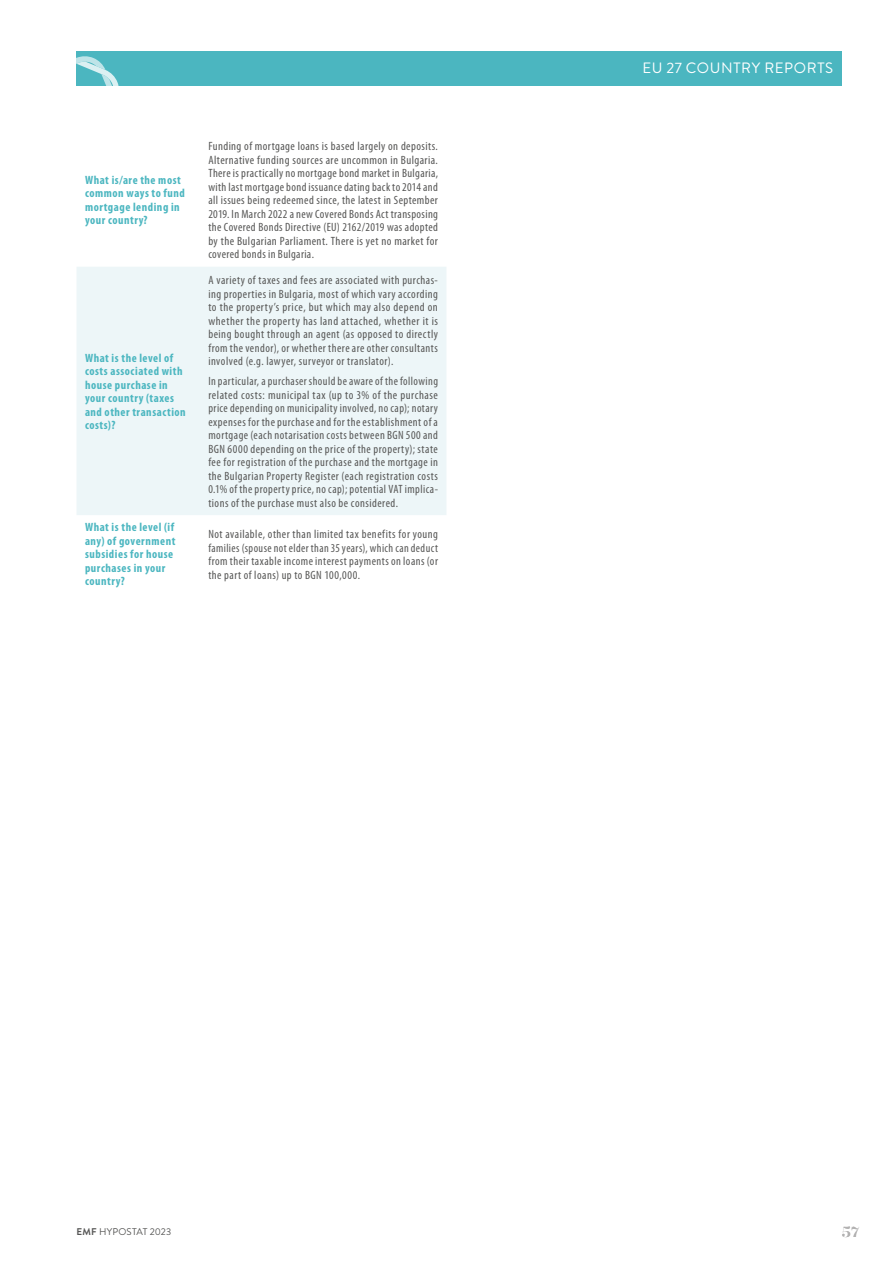
<style>
.page{position:relative;width:893px;height:1263px;background:#fff}
.page>*{position:absolute;margin:0;border:0;box-sizing:border-box;transform-origin:0 0}
.t1{font:500 16.5px "Majesti Banner";color:#b3b2b2}
.t2{font:15px "Brandon Grotesque";letter-spacing:.04em;color:#fff}
.t3{font:condensed 12px/13.5px "Myriad Pro";letter-spacing:.04em;color:#575756;text-align:justify}
.t4{font:700 condensed 12px/13.5px "Myriad Pro";letter-spacing:.045em;color:#4bb6c0}
.t5{font:9.75px "Brandon Grotesque";letter-spacing:.01em;color:#575756}
.s1{font-weight:700}
</style>
<div class="page">
<div style="left:76px;top:51px;width:766px;height:34px;background:#4bb6c0"></div>
<svg style="left:76px;top:56px;width:43px;height:29px"></svg>
<div style="left:77px;top:267px;width:369px;height:248px;background:#edf6f8"></div>
<p class="t4" style="left:85px;top:173px;width:101px">What is/are the most common ways to fund mortgage lending in your country?</p>
<p class="t4" style="left:85px;top:351px;width:102px">What is the level of costs associated with house purchase in your country (taxes and other transaction costs)?</p>
<p class="t3" style="left:208px;top:140px;width:231px">Funding of mortgage loans is based largely on deposits.<br>Alternative funding sources are uncommon in Bulgaria.<br>There is practically no mortgage bond market in Bulgaria, with last mortgage bond issuance dating back to 2014 and all issues being redeemed since, the latest in September 2019. In March 2022 a new Covered Bonds Act transposing the Covered Bonds Directive (EU) 2162/2019 was adopted by the Bulgarian Parliament. There is yet no market for covered bonds in Bulgaria.</p>
<p class="t3" style="left:208px;top:274px;width:231px">A variety of taxes and fees are associated with purchas&shy;ing properties in Bulgaria, most of which vary according to the property’s price, but which may also depend on whether the property has land attached, whether it is being bought through an agent (as opposed to directly from the vendor), or whether there are other consultants involved (e.g. lawyer, surveyor or translator).</p>
<p class="t3" style="left:208px;top:375px;width:231px">In particular, a purchaser should be aware of the following related costs: municipal tax (up to 3% of the purchase price depending on municipality involved, no cap); notary expenses for the purchase and for the establishment of a mortgage (each notarisation costs between BGN 500 and BGN 6000 depending on the price of the property); state fee for registration of the purchase and the mortgage in the Bulgarian Property Register (each registration costs 0.1% of the property price, no cap); potential VAT implica&shy;tions of the purchase must also be considered.</p>
<p class="t4" style="left:85px;top:521px;width:92px">What is the level (if any) of government subsidies for house purchases in your country?</p>
<p class="t3" style="left:208px;top:528px;width:231px">Not available, other than limited tax benefits for young families (spouse not elder than 35 years), which can deduct from their taxable income interest payments on loans (or the part of loans) up to BGN 100,000.</p>
<p class="t2" style="left:642px;top:58px;width:192px">EU 27 COUNTRY REPORTS</p>
<p class="t5" style="left:77px;top:1225px;width:96px"><span class="s1">EMF</span> HYPOSTAT 2023</p>
<h1 class="t1" style="left:842px;top:1221px;width:19px">57</h1>
</div>
